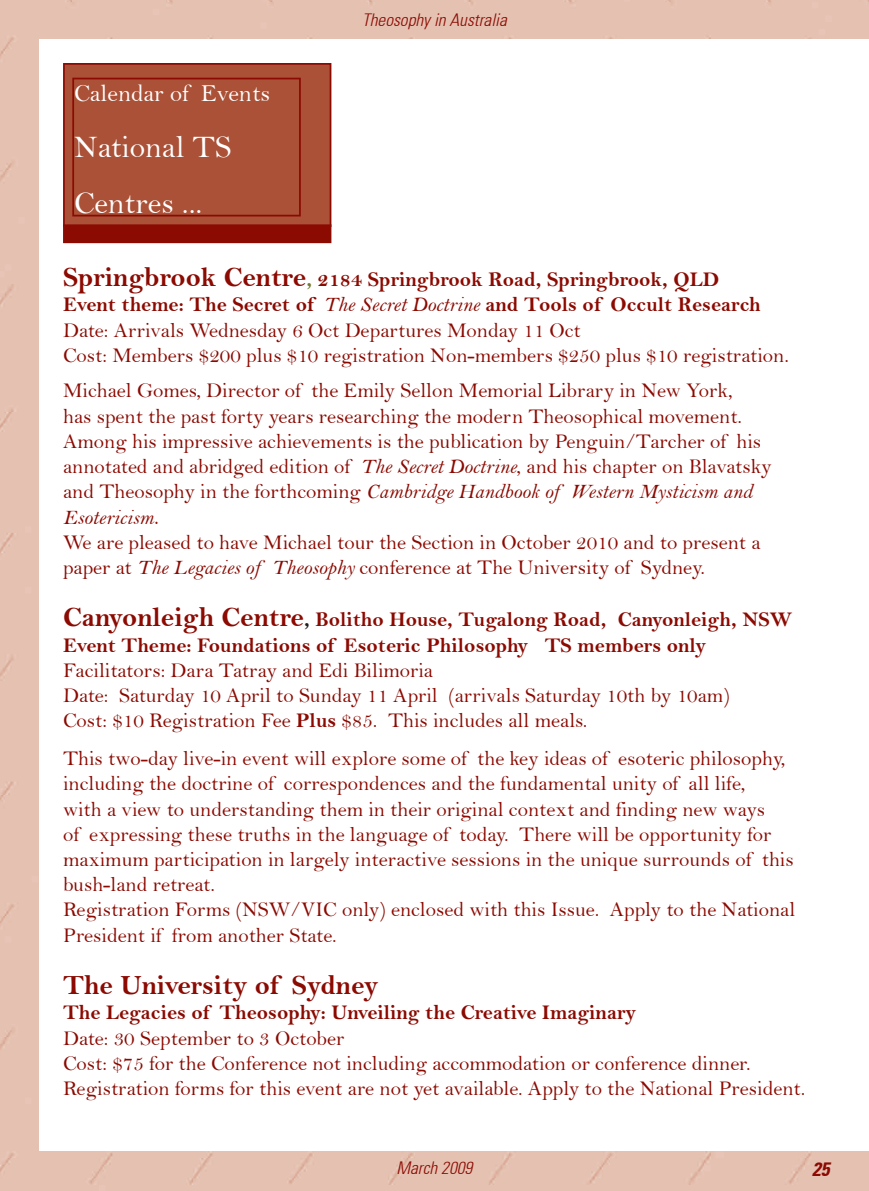
<style>
.page{position:relative;width:869px;height:1191px;background:#fff}
.page>*{position:absolute;margin:0;border:0;box-sizing:border-box;transform-origin:0 0}
.t1{font:31.5px/56px "Bell";color:#fff}
.t2{font:28px "Bell MT Bold";color:#8b0a02}
.t3{font:24.5px "Bell";color:#fff}
.t4{font:21px/25.2px "Bell";color:#8b0a02}
.t5{font:21px/25.2px "Bell MT Bold";color:#8b0a02}
.t6{font:21px/25.2px "Bell MT Italic";color:#8b0a02}
.t7{font:italic 700 condensed 19.25px "Univers 67";color:#8b0a02}
.t8{font:italic 300 condensed 17.5px "Univers 47";color:#8b0a02}
.s1{font-size:28px}
.s2{color:#727a34}
.s3{font-family:"Bell MT Italic"}
.s4{font-family:"Bell"}
.s5{color:#231f20}
.s6{font-family:"Bell MT Bold"}
</style>
<div class="page">
<div style="left:0;top:0;width:868px;height:1191px;background:#e4c1b1"></div>
<div style="left:40px;top:40px;width:828px;height:1111px;background:#fff"></div>
<div style="left:63px;top:63px;width:268px;height:164px;background:#aa5137;border:2px solid #8b0a02"></div>
<div style="left:72px;top:78px;width:229px;height:138px;border:2px solid #8b0a02"></div>
<div style="left:63px;top:224px;width:268px;height:19px;background:#8b0a02;border:2px solid #8b0a02"></div>
<p class="t3" style="left:74px;top:78px;width:197px">Calendar of Events</p>
<h1 class="t1" style="left:74px;top:118px;width:159px">National TS<br>Centres ...</h1>
<p class="t8" style="left:362px;top:9px;width:146px">Theosophy in Australia</p>
<p class="t5" style="left:63px;top:267px;width:699px"><span class="s1">Springbrook Centre</span><span class="s2">,</span> 2184 Springbrook Road, Springbrook, QLD<br>Event theme: The Secret of <span class="s3">The Secret Doctrine</span> and Tools of Occult Research</p>
<p class="t4" style="left:63px;top:317px;width:727px">Date: Arrivals Wednesday 6 Oct Departures Monday 11 Oct<br>Cost: Members $200 plus $10 registration Non-members $250 plus $10 registration.</p>
<p class="t4" style="left:63px;top:378px;width:709px">Michael Gomes, Director of the Emily Sellon Memorial Library in New York,<br>has spent the past forty years researching the modern Theosophical movement.<br>Among his impressive achievements is the publication by Penguin/Tarcher of his annotated and abridged edition of <span class="s3">The Secret Doctrine</span>, and his chapter on Blavatsky</p>
<p class="t6" style="left:63px;top:479px;width:690px"><span class="s4">and Theosophy in the forthcoming</span> Cambridge Handbook of Western Mysticism and<br>Esotericism.</p>
<p class="t4" style="left:63px;top:529px;width:698px">We are pleased to have Michael tour the Section in October 2010 and to present a paper at <span class="s3">The Legacies of Theosophy</span> conference at The University of Sydney.</p>
<p class="t5" style="left:63px;top:607px;width:730px"><span class="s1">Canyonleigh Centre</span><span class="s5">,</span> Bolitho House, Tugalong Road, Canyonleigh, NSW<br>Event Theme: Foundations of Esoteric Philosophy TS members only</p>
<p class="t4" style="left:63px;top:657px;width:667px">Facilitators: Dara Tatray and Edi Bilimoria<br>Date: Saturday 10 April to Sunday 11 April (arrivals Saturday 10th by 10am)<br>Cost: $10 Registration Fee <span class="s6">Plus</span> $85. This includes all meals.</p>
<p class="t4" style="left:63px;top:745px;width:733px">This two-day live-in event will explore some of the key ideas of esoteric philosophy, including the doctrine of correspondences and the fundamental unity of all life,<br>with a view to understanding them in their original context and finding new ways<br>of expressing these truths in the language of today. There will be opportunity for maximum participation in largely interactive sessions in the unique surrounds of this bush-land retreat.<br>Registration Forms (NSW/VIC only) enclosed with this Issue. Apply to the National President if from another State.</p>
<h2 class="t2" style="left:63px;top:968px;width:316px">The University of Sydney</h2>
<p class="t5" style="left:63px;top:1000px;width:574px">The Legacies of Theosophy: Unveiling the Creative Imaginary</p>
<p class="t4" style="left:63px;top:1025px;width:743px">Date: 30 September to 3 October<br>Cost: $75 for the Conference not including accommodation or conference dinner.<br>Registration forms for this event are not yet available. Apply to the National President.</p>
<p class="t8" style="left:396px;top:1157px;width:77px">March 2009</p>
<p class="t7" style="left:811px;top:1157px;width:19px">25</p>
</div>
